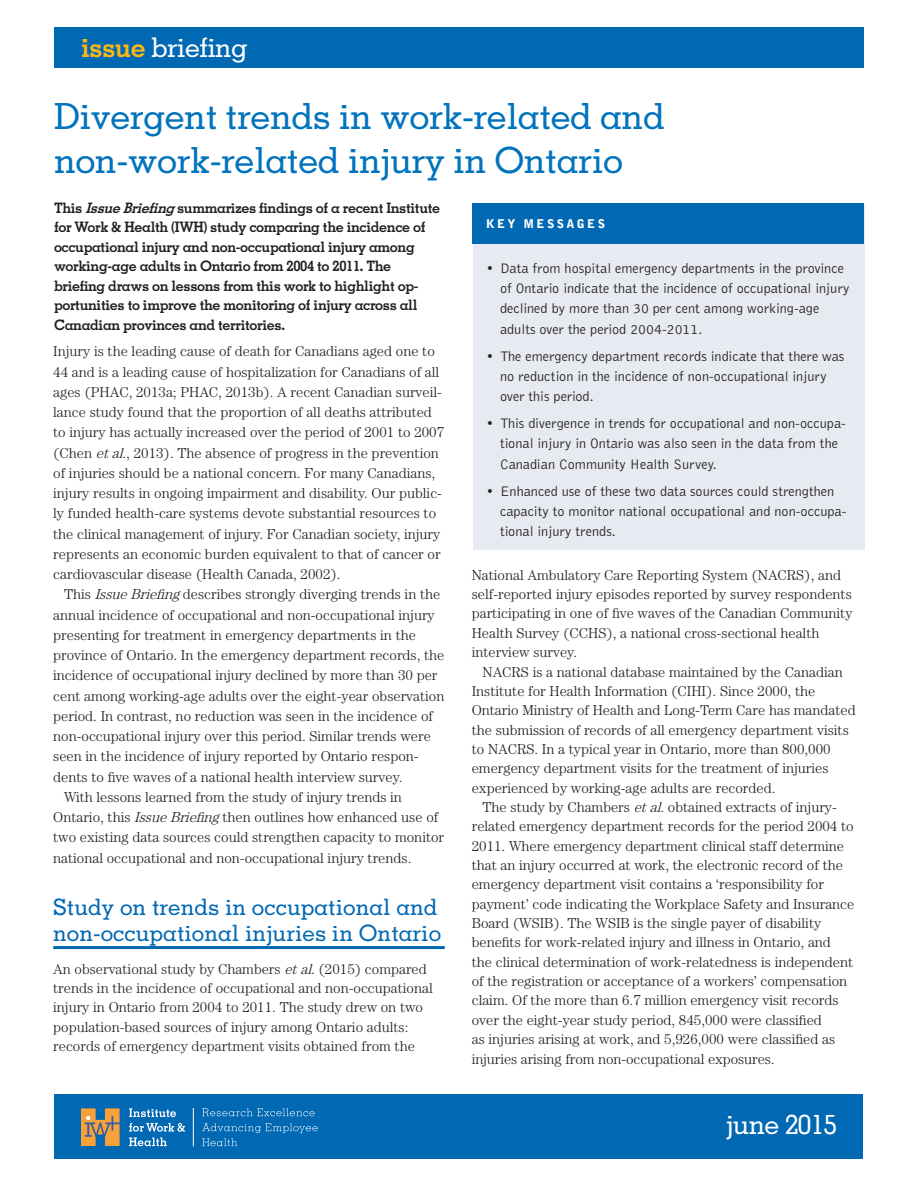
<style>
.page{position:relative;width:918px;height:1188px;background:#fff}
.page>*{position:absolute;margin:0;border:0;box-sizing:border-box;transform-origin:0 0}
.Title_-_Front_Page{font:500 36px/43.5px "Memphis LT Std";letter-spacing:-.015em;color:#0073bc}
.issue_briefing{font:500 27px "Memphis LT Std";letter-spacing:-.025em;color:#fff}
.Article_Heading_1{font:500 22.5px/25.5px "Memphis LT Std";color:#0168b3}
.Article_Body_1{font:300 14.4px/19.4px "Century Std";color:#231f20}
.Article_-_Deck_1{font:700 14.4px/19.5px "Memphis LT Std";letter-spacing:-.025em;color:#231f20}
.t1{font:300 14.25px/20.2px "Bell Gothic Std";color:#231f20}
.Heading_-_Black_Boxe{font:900 12px "Bell Gothic Std";letter-spacing:.2em;color:#fff}
.s1{font-weight:700;color:#fcb814}
.s2{font-style:italic}
</style>
<div class="page">
<hr style="left:53px;top:946px;width:392px;height:3px;background:#0168b3">
<div style="left:54px;top:27px;width:810px;height:41px;background:#0168b3"></div>
<div style="left:473px;top:205px;width:392px;height:345px;background:#e7eaf0"></div>
<div style="left:472px;top:203px;width:392px;height:40px;background:#0168b3"></div>
<div style="left:55px;top:1094px;width:808px;height:65px;background:#0168b3"></div>
<hr style="left:193px;top:1108px;width:1px;height:38px;background:#fff">
<svg style="left:81px;top:1108px;width:39px;height:38px"></svg>
<svg style="left:129px;top:1108px;width:47px;height:9px"></svg>
<svg style="left:129px;top:1123px;width:56px;height:23px"></svg>
<svg style="left:202px;top:1108px;width:113px;height:8px"></svg>
<svg style="left:202px;top:1123px;width:116px;height:23px"></svg>
<p class="issue_briefing" style="left:81px;top:31px;width:168px"><span class="s1">issue</span> briefing</p>
<p class="Title_-_Front_Page" style="left:54px;top:95px;width:613px">Divergent trends in work-related and non-work-related injury in Ontario</p>
<p class="Article_-_Deck_1" style="left:54px;top:198px;width:388px">This <span class="s2">IssueBriefing</span>summarizes findings of a recent Institute for Work &amp; Health (IWH) study comparing the incidence of occupational injury and non-occupational injury among working-age adults in Ontario from 2004 to 2011. The briefing draws on lessons from this work to highlight op&shy;portunities to improve the monitoring of injury across all Canadian provinces and territories.</p>
<p class="Article_Body_1" style="left:53px;top:341px;width:392px;line-height:20.2px">Injury is the leading cause of death for Canadians aged one to 44 and is a leading cause of hospitalization for Canadians of all ages (PHAC, 2013a; PHAC, 2013b). A recent Canadian surveil&shy;lance study found that the proportion of all deaths attributed to injury has actually increased over the period of 2001 to 2007 (Chen <span class="s2">etal</span>., 2013). The absence of progress in the prevention of injuries should be a national concern. For many Canadians, injury results in ongoing impairment and disability. Our public&shy;ly funded health-care systems devote substantial resources to the clinical management of injury. For Canadian society, injury represents an economic burden equivalent to that of cancer or cardiovascular disease (Health Canada, 2002).</p>
<p class="Article_Body_1" style="left:53px;top:584px;width:393px;line-height:20.2px;text-indent:11px">This <span class="s2">IssueBriefing</span>describes strongly diverging trends in the annual incidence of occupational and non-occupational injury presenting for treatment in emergency departments in the province of Ontario. In the emergency department records, the incidence of occupational injury declined by more than 30 per cent among working-age adults over the eight-year observation period. In contrast, no reduction was seen in the incidence of non-occupational injury over this period. Similar trends were seen in the incidence of injury reported by Ontario respon&shy;dents to five waves of a national health interview survey.</p>
<p class="Article_Body_1" style="left:53px;top:787px;width:392px;line-height:20.2px;text-indent:11px">With lessons learned from the study of injury trends in Ontario, this <span class="s2">IssueBriefing</span>then outlines how enhanced use of two existing data sources could strengthen capacity to monitor national occupational and non-occupational injury trends.</p>
<p class="Article_Heading_1" style="left:53px;top:894px;width:390px">Study on trends in occupational and non-occupational injuries in Ontario</p>
<p class="Article_Body_1" style="left:53px;top:959px;width:381px">An observational study by Chambers <span class="s2">etal</span>. (2015) compared trends in the incidence of occupational and non-occupational injury in Ontario from 2004 to 2011. The study drew on two population-based sources of injury among Ontario adults: records of emergency department visits obtained from the</p>
<p class="Heading_-_Black_Boxe" style="left:486px;top:216px;width:121px">KEY MESSAGES</p>
<p class="t1" style="left:500px;top:258px;width:351px;text-indent:-14px">• Data from hospital emergency departments in the province of Ontario indicate that the incidence of occupational injury declined by more than 30 per cent among working-age adults over the period 2004-2011.</p>
<p class="t1" style="left:500px;top:346px;width:346px;text-indent:-14px">• The emergency department records indicate that there was no reduction in the incidence of non-occupational injury over this period.</p>
<p class="t1" style="left:500px;top:414px;width:347px;text-indent:-14px">• This divergence in trends for occupational and non-occupa&shy;tional injury in Ontario was also seen in the data from the<br>Canadian Community Health Survey.</p>
<p class="t1" style="left:500px;top:481px;width:348px;text-indent:-14px">• Enhanced use of these two data sources could strengthen capacity to monitor national occupational and non-occupa&shy;tional injury trends.</p>
<p class="Article_Body_1" style="left:472px;top:565px;width:382px">National Ambulatory Care Reporting System (NACRS), and self-reported injury episodes reported by survey respondents participating in one of five waves of the Canadian Community Health Survey (CCHS), a national cross-sectional health interview survey.</p>
<p class="Article_Body_1" style="left:472px;top:662px;width:386px;text-indent:11px">NACRS is a national database maintained by the Canadian Institute for Health Information (CIHI). Since 2000, the Ontario Ministry of Health and Long-Term Care has mandated the submission of records of all emergency department visits to NACRS. In a typical year in Ontario, more than 800,000 emergency department visits for the treatment of injuries experienced by working-age adults are recorded.</p>
<p class="Article_Body_1" style="left:472px;top:797px;width:384px;text-indent:11px">The study by Chambers <span class="s2">etal</span>. obtained extracts of injury&shy;related emergency department records for the period 2004 to 2011. Where emergency department clinical staff determine that an injury occurred at work, the electronic record of the emergency department visit contains a ‘responsibility for payment’ code indicating the Workplace Safety and Insurance Board (WSIB). The WSIB is the single payer of disability benefits for work-related injury and illness in Ontario, and the clinical determination of work-relatedness is independent of the registration or acceptance of a workers’ compensation claim. Of the more than 6.7 million emergency visit records over the eight-year study period, 845,000 were classified<br>as injuries arising at work, and 5,926,000 were classified as injuries arising from non-occupational exposures.</p>
<p class="issue_briefing" style="left:726px;top:1107px;width:112px">june 2015</p>
</div>
